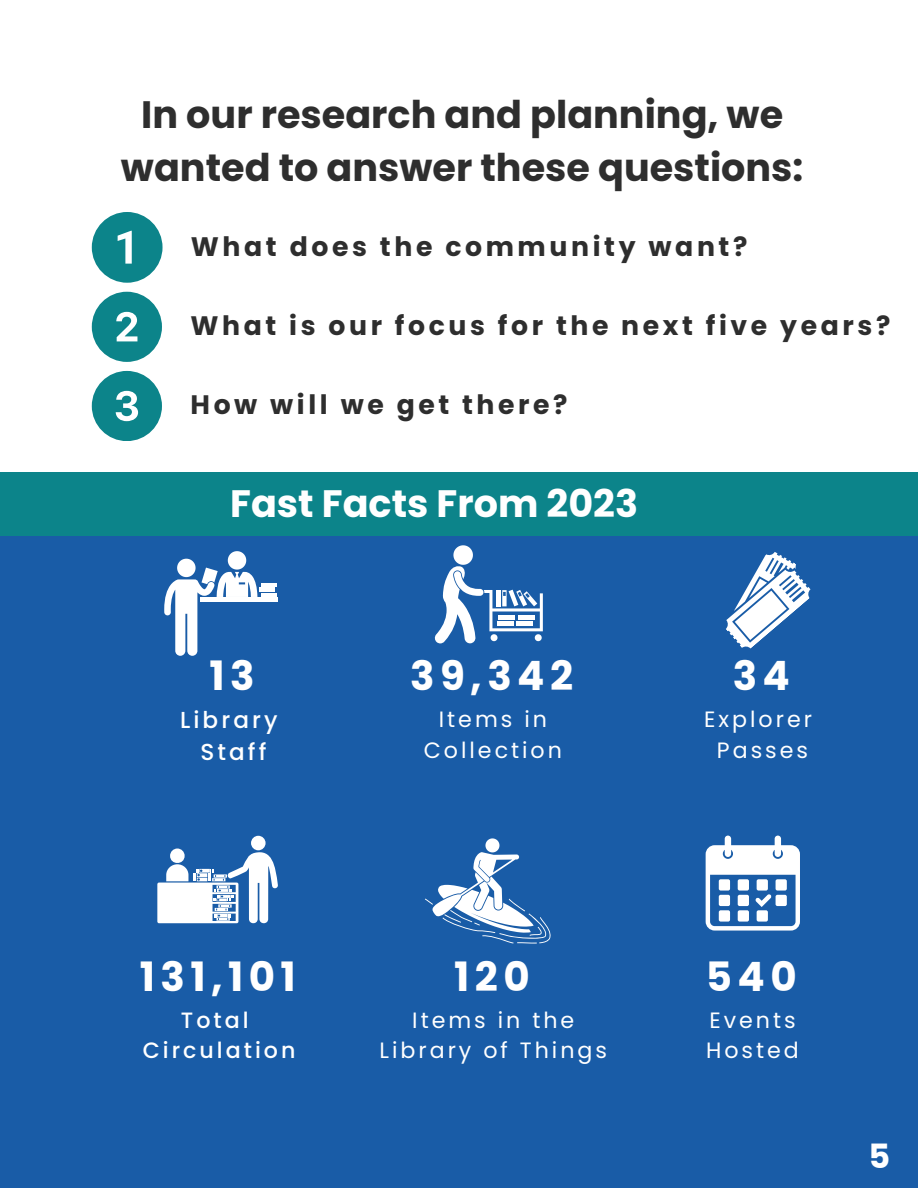
<style>
.page{position:relative;width:918px;height:1188px;background:#fff}
.page>*{position:absolute;margin:0;border:0;box-sizing:border-box;transform-origin:0 0}
.t1{font:700 40.5px "Poppins";letter-spacing:.135em;color:#fff}
.t2{font:700 38.1px/52.8px "Poppins";color:#2e2e2e;text-align:center}
.t3{font:700 38.1px "Poppins";color:#fff}
.t4{font:700 33.45px "Poppins";color:#fff}
.t5{font:700 26.7px "Poppins";letter-spacing:.135em;color:#2e2e2e}
.t6{font:500 23.1px/32.2px "Poppins";letter-spacing:.135em;color:#fff;text-align:center}
.t7{font:22.2px/30.3px "Poppins";letter-spacing:.135em;color:#fff;text-align:center}
.t8{font:500 22.2px/30.3px "Poppins";letter-spacing:.135em;color:#fff;text-align:center}
</style>
<div class="page">
<div style="left:0;top:472px;width:918px;height:65px;background:#0c848a"></div>
<div style="left:0;top:537px;width:918px;height:651px;background:#195ca7"></div>
<svg style="left:434px;top:545px;width:109px;height:98px"></svg>
<hr style="left:497px;top:622px;width:16px;height:4px;background:#fff">
<hr style="left:499px;top:616px;width:16px;height:4px;background:#fff">
<hr style="left:517px;top:622px;width:16px;height:4px;background:#fff">
<hr style="left:519px;top:616px;width:16px;height:4px;background:#fff">
<div style="left:251px;top:836px;width:15px;height:14px;background:#fff;border-radius:50%"></div>
<svg style="left:157px;top:849px;width:121px;height:75px"></svg>
<svg style="left:726px;top:552px;width:85px;height:97px"></svg>
<svg style="left:425px;top:838px;width:126px;height:106px"></svg>
<svg style="left:706px;top:836px;width:94px;height:94px"></svg>
<hr style="left:262px;top:593px;width:15px;height:4px;background:#fff">
<hr style="left:260px;top:588px;width:15px;height:4px;background:#fff">
<hr style="left:261px;top:583px;width:16px;height:3px;background:#fff">
<svg style="left:164px;top:551px;width:93px;height:105px"></svg>
<hr style="left:200px;top:598px;width:78px;height:4px;background:#fff">
<svg style="left:92px;top:212px;width:71px;height:71px"></svg>
<svg style="left:92px;top:292px;width:70px;height:69px"></svg>
<svg style="left:92px;top:371px;width:70px;height:70px"></svg>
<h1 class="t2" style="left:121px;top:88px;width:684px">In our research and planning, we wanted to answer these questions:</h1>
<p class="t5" style="left:191px;top:228px;width:558px">What does the community want?</p>
<h2 class="t5" style="left:191px;top:307px;width:701px">What is our focus for the next five years?</h2>
<p class="t5" style="left:191px;top:386px;width:379px">How will we get there?</p>
<h2 class="t3" style="left:230px;top:477px;width:409px">Fast Facts From 2023</h2>
<p class="t1" style="left:210px;top:647px;width:47px">13</p>
<p class="t6" style="left:180px;top:704px;width:99px">Library<br>Staff</p>
<h2 class="t1" style="left:410px;top:647px;width:165px">39,342</h2>
<h1 class="t7" style="left:439px;top:704px;width:110px">Items in</h1>
<p class="t7" style="left:424px;top:735px;width:140px">Collection</p>
<p class="t1" style="left:733px;top:647px;width:59px">34</p>
<p class="t7" style="left:704px;top:704px;width:109px">Explorer</p>
<p class="t7" style="left:717px;top:735px;width:93px">Passes</p>
<h3 class="t1" style="left:140px;top:948px;width:158px">131,101</h3>
<h3 class="t8" style="left:143px;top:1005px;width:154px">Total<br>Circulation</h3>
<p class="t1" style="left:454px;top:948px;width:77px">120</p>
<p class="t7" style="left:379px;top:1005px;width:229px">Items in the<br>Library of Things</p>
<p class="t1" style="left:706px;top:948px;width:92px">540</p>
<p class="t7" style="left:709px;top:1005px;width:88px">Events</p>
<p class="t7" style="left:706px;top:1035px;width:94px">Hosted</p>
<p class="t4" style="left:868px;top:1133px;width:23px">5</p>
</div>
